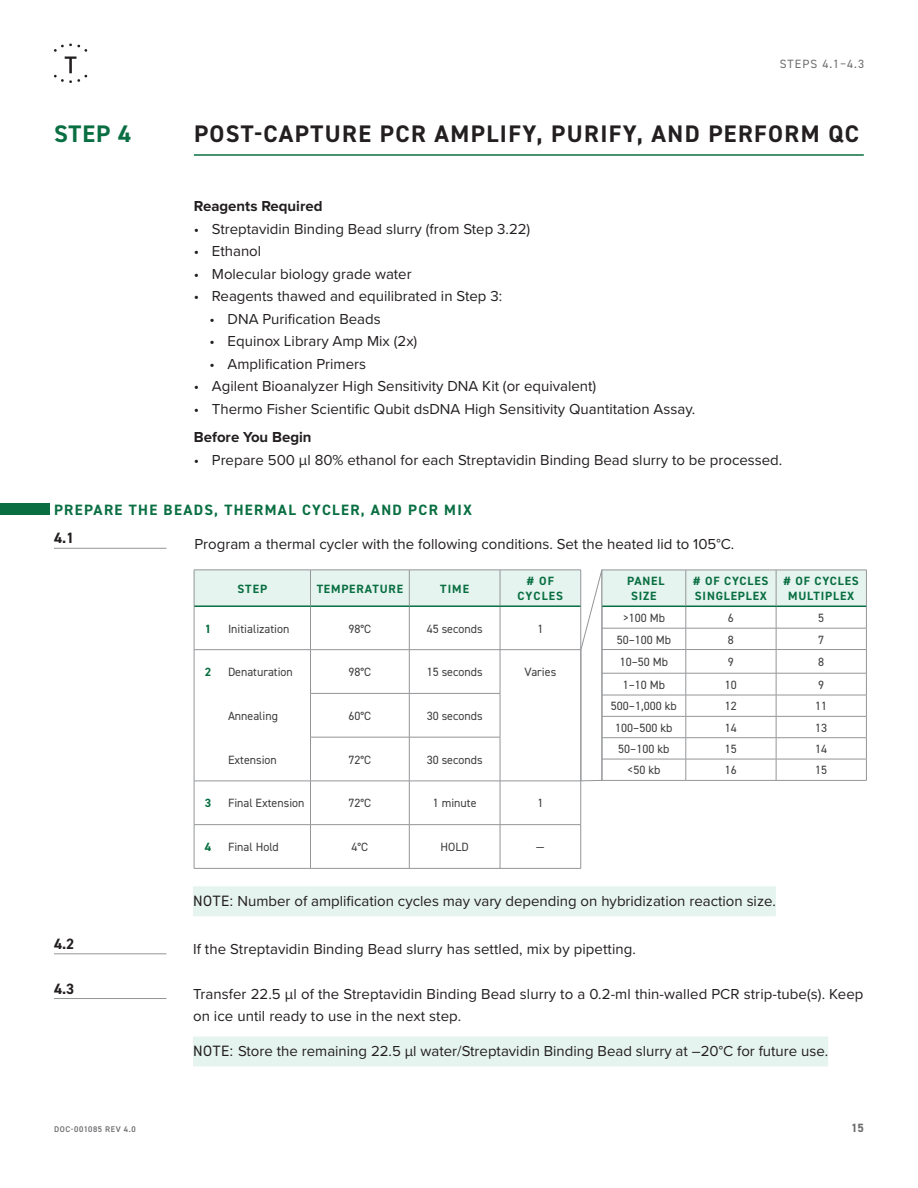
<style>
.page{position:relative;width:918px;height:1188px;background:#fff}
.page>*{position:absolute;margin:0;border:0;box-sizing:border-box;transform-origin:0 0}
.t1{font:700 24px "DIN2014";letter-spacing:.06em;color:#231f20}
.t2{font:700 24px "DIN2014";color:#096f42}
.t3{font:15px/22.5px "Proxima Nova";color:#231f20}
.t4{font:700 15px "DIN2014";letter-spacing:.09em;color:#096f42}
.t5{font:700 15px "Proxima Nova";color:#231f20}
.t6{font:700 15px "DIN2014";color:#231f20}
.t7{font:12px "DIN2014";color:#3e3e3f}
.t8{font:700 12px/15px "DIN2014";letter-spacing:.07em;color:#096f42;text-align:center}
.t9{font:12px "DIN2014";letter-spacing:.09em;color:#6c6d70}
.t10{font:700 12px/15px "DIN2014";letter-spacing:.09em;color:#096f42;text-align:center}
.t11{font:700 12px "DIN2014";color:#6c6d70}
.t12{font:600 8.25px "DIN2014";letter-spacing:.075em;color:#6c6d70}
.s1{font-family:"DIN2014"}
</style>
<div class="page">
<svg style="left:53px;top:44px;width:35px;height:39px"></svg>
<hr style="left:194px;top:154px;width:670px;height:2px;background:#096f42">
<div style="left:193px;top:886px;width:583px;height:30px;background:#e6f4ef"></div>
<div style="left:193px;top:1036px;width:635px;height:30px;background:#e6f4ef"></div>
<hr style="left:54px;top:548px;width:112px;height:1px;background:#939598">
<hr style="left:54px;top:953px;width:112px;height:1px;background:#939598">
<hr style="left:54px;top:998px;width:112px;height:1px;background:#939598">
<hr style="left:310px;top:781px;width:1px;height:43px;background:#939598">
<hr style="left:409px;top:781px;width:1px;height:43px;background:#939598">
<hr style="left:500px;top:781px;width:1px;height:43px;background:#939598">
<hr style="left:580px;top:781px;width:1px;height:43px;background:#939598">
<svg style="left:194px;top:824px;width:28px;height:1px"></svg>
<hr style="left:222px;top:824px;width:88px;height:1px;background:#939598">
<hr style="left:310px;top:824px;width:99px;height:1px;background:#939598">
<hr style="left:310px;top:825px;width:1px;height:43px;background:#939598">
<hr style="left:409px;top:824px;width:91px;height:1px;background:#939598">
<hr style="left:409px;top:825px;width:1px;height:43px;background:#939598">
<hr style="left:500px;top:824px;width:81px;height:1px;background:#939598">
<hr style="left:500px;top:825px;width:1px;height:43px;background:#939598">
<hr style="left:580px;top:825px;width:1px;height:43px;background:#939598">
<svg style="left:194px;top:868px;width:28px;height:1px"></svg>
<hr style="left:222px;top:868px;width:88px;height:1px;background:#939598">
<hr style="left:310px;top:868px;width:99px;height:1px;background:#939598">
<hr style="left:409px;top:868px;width:91px;height:1px;background:#939598">
<hr style="left:500px;top:868px;width:81px;height:1px;background:#939598">
<hr style="left:194px;top:781px;width:1px;height:43px;background:#939598">
<hr style="left:194px;top:825px;width:1px;height:43px;background:#939598">
<svg style="left:194px;top:569px;width:673px;height:213px"></svg>
<hr style="left:602px;top:780px;width:84px;height:1px;background:#939598">
<hr style="left:686px;top:780px;width:90px;height:1px;background:#939598">
<hr style="left:776px;top:780px;width:91px;height:1px;background:#939598">
<hr style="left:686px;top:628px;width:90px;height:1px;background:#939598">
<hr style="left:776px;top:628px;width:91px;height:1px;background:#939598">
<hr style="left:686px;top:649px;width:90px;height:1px;background:#939598">
<hr style="left:776px;top:649px;width:91px;height:1px;background:#939598">
<hr style="left:686px;top:673px;width:90px;height:1px;background:#939598">
<hr style="left:776px;top:673px;width:91px;height:1px;background:#939598">
<hr style="left:686px;top:695px;width:90px;height:1px;background:#939598">
<hr style="left:776px;top:695px;width:91px;height:1px;background:#939598">
<hr style="left:602px;top:606px;width:84px;height:1px;background:#096f42">
<hr style="left:686px;top:606px;width:90px;height:1px;background:#096f42">
<hr style="left:776px;top:606px;width:90px;height:1px;background:#096f42">
<div style="left:0;top:503px;width:50px;height:12px;background:#096f42"></div>
<p class="t9" style="left:780px;top:56px;width:86px">STEPS 4.1–4.3</p>
<h1 class="t2" style="left:54px;top:117px;width:79px">STEP 4</h1>
<h1 class="t1" style="left:194px;top:118px;width:667px">POST-CAPTURE PCR AMPLIFY, PURIFY, AND PERFORM QC</h1>
<p class="t5" style="left:194px;top:198px;width:130px">Reagents Required</p>
<p class="t3" style="left:194px;top:217px;width:338px">• Streptavidin Binding Bead slurry (from Step 3.22)</p>
<p class="t3" style="left:194px;top:240px;width:69px">• Ethanol</p>
<p class="t3" style="left:194px;top:262px;width:219px">• Molecular biology grade water</p>
<p class="t3" style="left:194px;top:285px;width:310px">• Reagents thawed and equilibrated in Step 3:</p>
<p class="t3" style="left:210px;top:307px;width:173px">• DNA Purification Beads</p>
<p class="t3" style="left:210px;top:330px;width:209px">• Equinox Library Amp Mix (2x)</p>
<p class="t3" style="left:210px;top:352px;width:158px">• Amplification Primers</p>
<p class="t3" style="left:194px;top:375px;width:404px">• Agilent Bioanalyzer High Sensitivity DNA Kit (or equivalent)</p>
<p class="t3" style="left:194px;top:397px;width:503px">• Thermo Fisher Scientific Qubit dsDNA High Sensitivity Quantitation Assay.</p>
<p class="t5" style="left:194px;top:429px;width:119px">Before You Begin</p>
<p class="t3" style="left:194px;top:448px;width:590px">• Prepare 500 μl 80% ethanol for each Streptavidin Binding Bead slurry to be processed.</p>
<p class="t4" style="left:54px;top:500px;width:420px">PREPARE THE BEADS, THERMAL CYCLER, AND PCR MIX</p>
<p class="t6" style="left:54px;top:528px;width:22px">4.1</p>
<p class="t6" style="left:54px;top:934px;width:22px">4.2</p>
<p class="t6" style="left:54px;top:978px;width:22px">4.3</p>
<p class="t3" style="left:195px;top:532px;width:541px">Program a thermal cycler with the following conditions. Set the heated lid to 105°C.</p>
<p class="t8" style="left:237px;top:581px;width:31px">STEP</p>
<p class="t8" style="left:317px;top:581px;width:88px">TEMPERATURE</p>
<p class="t8" style="left:440px;top:581px;width:30px">TIME</p>
<p class="t10" style="left:518px;top:573px;width:47px"># OF<br>CYCLES</p>
<p class="t8" style="left:205px;top:621px;width:8px">1</p>
<p class="t7" style="left:228px;top:621px;width:63px">Initialization</p>
<p class="t7" style="left:349px;top:621px;width:24px">98°C</p>
<p class="t7" style="left:427px;top:621px;width:57px">45 seconds</p>
<p class="t7" style="left:537px;top:621px;width:7px">1</p>
<p class="t8" style="left:205px;top:664px;width:8px">2</p>
<p class="t7" style="left:228px;top:665px;width:66px">Denaturation</p>
<p class="t7" style="left:349px;top:665px;width:24px">98°C</p>
<p class="t7" style="left:427px;top:665px;width:57px">15 seconds</p>
<p class="t7" style="left:524px;top:665px;width:33px">Varies</p>
<p class="t7" style="left:228px;top:708px;width:52px">Annealing</p>
<p class="t7" style="left:349px;top:708px;width:24px">60°C</p>
<p class="t7" style="left:427px;top:708px;width:57px">30 seconds</p>
<p class="t7" style="left:228px;top:752px;width:50px">Extension</p>
<p class="t7" style="left:349px;top:752px;width:24px">72°C</p>
<p class="t7" style="left:427px;top:752px;width:57px">30 seconds</p>
<p class="t8" style="left:205px;top:796px;width:8px">3</p>
<p class="t7" style="left:228px;top:796px;width:78px">Final Extension</p>
<p class="t7" style="left:349px;top:796px;width:24px">72°C</p>
<p class="t7" style="left:433px;top:796px;width:45px">1 minute</p>
<p class="t7" style="left:537px;top:796px;width:7px">1</p>
<p class="t8" style="left:205px;top:839px;width:8px">4</p>
<p class="t7" style="left:228px;top:840px;width:52px">Final Hold</p>
<p class="t7" style="left:352px;top:840px;width:18px">4°C</p>
<p class="t7" style="left:441px;top:840px;width:30px">HOLD</p>
<p class="t7" style="left:536px;top:840px;width:10px">—</p>
<p class="t8" style="left:627px;top:573px;width:39px">PANEL<br>SIZE</p>
<p class="t8" style="left:693px;top:573px;width:77px;text-align:left"># OF CYCLES<br>SINGLEPLEX</p>
<p class="t8" style="left:784px;top:573px;width:77px"># OF CYCLES<br>MULTIPLEX</p>
<p class="t7" style="left:623px;top:611px;width:44px">&gt;100 Mb</p>
<p class="t7" style="left:728px;top:611px;width:7px">6</p>
<p class="t7" style="left:818px;top:611px;width:7px">5</p>
<p class="t7" style="left:617px;top:632px;width:56px">50–100 Mb</p>
<p class="t7" style="left:728px;top:632px;width:7px">8</p>
<p class="t7" style="left:818px;top:632px;width:7px">7</p>
<p class="t7" style="left:620px;top:654px;width:50px">10–50 Mb</p>
<p class="t7" style="left:728px;top:654px;width:7px">9</p>
<p class="t7" style="left:818px;top:654px;width:7px">8</p>
<p class="t7" style="left:623px;top:677px;width:44px">1–10 Mb</p>
<p class="t7" style="left:725px;top:677px;width:13px">10</p>
<p class="t7" style="left:818px;top:677px;width:7px">9</p>
<p class="t7" style="left:611px;top:699px;width:67px">500–1,000 kb</p>
<p class="t7" style="left:725px;top:699px;width:13px">12</p>
<p class="t7" style="left:815px;top:699px;width:13px">11</p>
<p class="t7" style="left:615px;top:720px;width:59px">100–500 kb</p>
<p class="t7" style="left:725px;top:720px;width:13px">14</p>
<p class="t7" style="left:815px;top:720px;width:13px">13</p>
<p class="t7" style="left:618px;top:741px;width:53px">50–100 kb</p>
<p class="t7" style="left:725px;top:741px;width:13px">15</p>
<p class="t7" style="left:815px;top:741px;width:13px">14</p>
<p class="t7" style="left:627px;top:763px;width:35px">&lt;50 kb</p>
<p class="t7" style="left:725px;top:763px;width:13px">16</p>
<p class="t7" style="left:815px;top:763px;width:13px">15</p>
<p class="t3" style="left:193px;top:889px;width:584px"><span class="s1">NOTE:</span> Number of amplification cycles may vary depending on hybridization reaction size.</p>
<p class="t3" style="left:193px;top:937px;width:444px">If the Streptavidin Binding Bead slurry has settled, mix by pipetting.</p>
<p class="t3" style="left:193px;top:982px;width:672px">Transfer 22.5 μl of the Streptavidin Binding Bead slurry to a 0.2-ml thin-walled PCR strip-tube(s). Keep on ice until ready to use in the next step.</p>
<p class="t3" style="left:193px;top:1039px;width:637px"><span class="s1">NOTE:</span> Store the remaining 22.5 μl water/Streptavidin Binding Bead slurry at –20°C for future use.</p>
<p class="t12" style="left:54px;top:1123px;width:83px">DOC-001085 REV 4.0</p>
<p class="t11" style="left:851px;top:1120px;width:14px">15</p>
</div>
